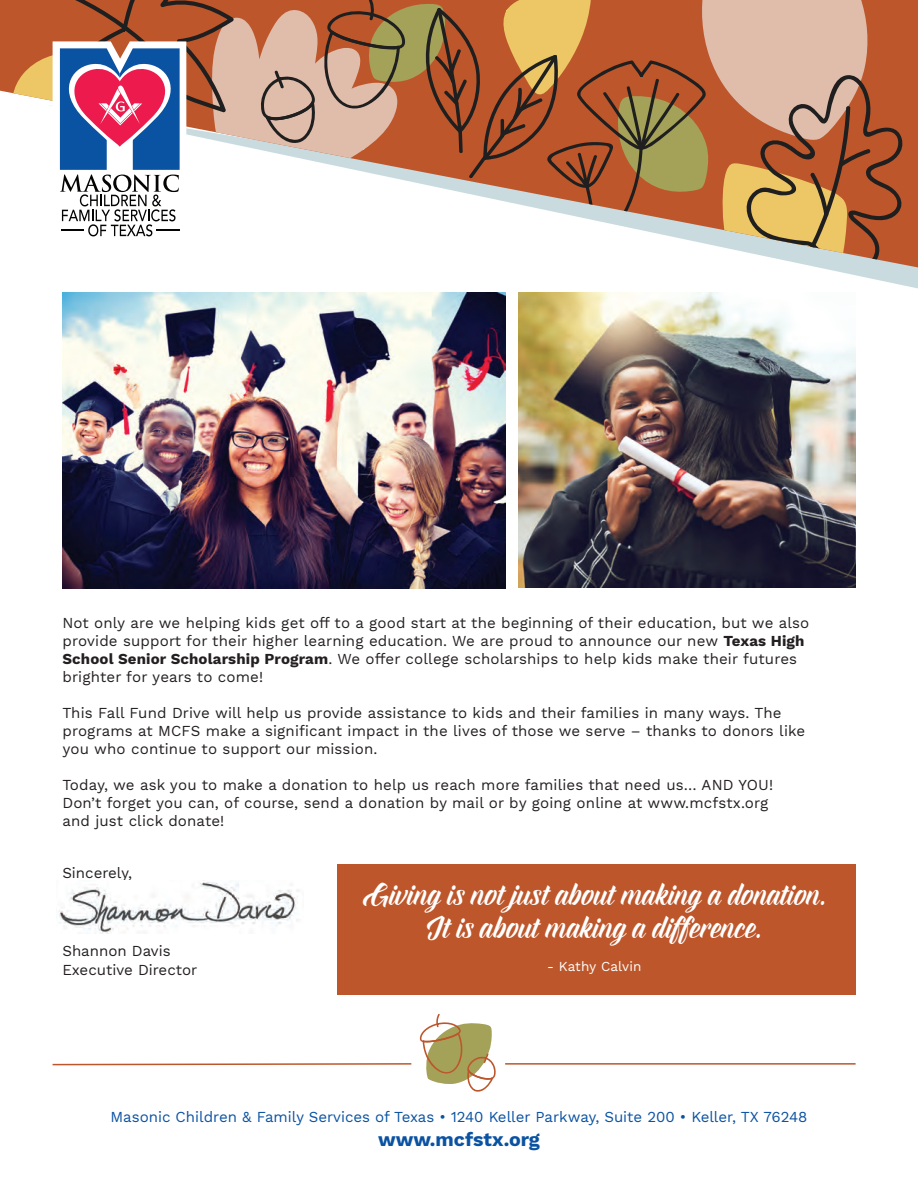
<style>
.page{position:relative;width:918px;height:1188px;background:#fff}
.page>*{position:absolute;margin:0;border:0;box-sizing:border-box;transform-origin:0 0}
.t1{font:30px/33px "Everglow";letter-spacing:.005em;color:#fff;text-align:center}
.t2{font:700 19.5px "Work Sans";color:#0a52a2}
.t3{font:15px/18px "Work Sans";letter-spacing:.01em;color:#231f20}
.t4{font:15px "Work Sans";color:#0a52a2}
.t5{font:13.5px "Work Sans";letter-spacing:.01em;color:#fff}
.s1{font-weight:700}
</style>
<div class="page">
<svg style="left:817px;top:267px;width:101px;height:21px"></svg>
<svg style="left:0;top:0;width:918px;height:267px;fill:#bd572b"></svg>
<div style="left:337px;top:864px;width:519px;height:130px;background:#bd572b"></div>
<svg style="left:10px;top:0;width:897px;height:267px"></svg>
<img style="left:59px;top:882px;width:240px;height:52px">
<svg style="left:52px;top:1063px;width:360px;height:3px"></svg>
<hr style="left:505px;top:1063px;width:351px;height:2px;background:#bd572b">
<svg style="left:420px;top:1013px;width:76px;height:79px"></svg>
<img style="left:62px;top:293px;width:443px;height:295px">
<img style="left:519px;top:293px;width:337px;height:295px">
<p class="t3" style="left:62px;top:615px;width:748px">Not only are we helping kids get off to a good start at the beginning of their education, but we also provide support for their higher learning education. We are proud to announce our new <span class="s1">Texas High School Senior Scholarship Program</span>. We offer college scholarships to help kids make their futures brighter for years to come!</p>
<p class="t3" style="left:62px;top:705px;width:744px">This Fall Fund Drive will help us provide assistance to kids and their families in many ways. The programs at MCFS make a significant impact in the lives of those we serve – thanks to donors like you who continue to support our mission.</p>
<p class="t3" style="left:62px;top:777px;width:712px">Today, we ask you to make a donation to help us reach more families that need us… AND YOU!<br>Don’t forget you can, of course, send a donation by mail or by going online at www.mcfstx.org and just click donate!</p>
<p class="t3" style="left:62px;top:864px;width:71px">Sincerely,</p>
<h1 class="t1" style="left:363px;top:879px;width:464px">Giving is not just about making a donation.<br>It is about making a difference.</h1>
<p class="t5" style="left:547px;top:958px;width:96px">- Kathy Calvin</p>
<p class="t3" style="left:62px;top:941px;width:136px;line-height:19.5px">Shannon Davis<br>Executive Director</p>
<p class="t4" style="left:111px;top:1108px;width:698px">Masonic Children &amp; Family Services of Texas • 1240 Keller Parkway, Suite 200 • Keller, TX 76248</p>
<h2 class="t2" style="left:378px;top:1128px;width:163px">www.mcfstx.org</h2>
</div>
